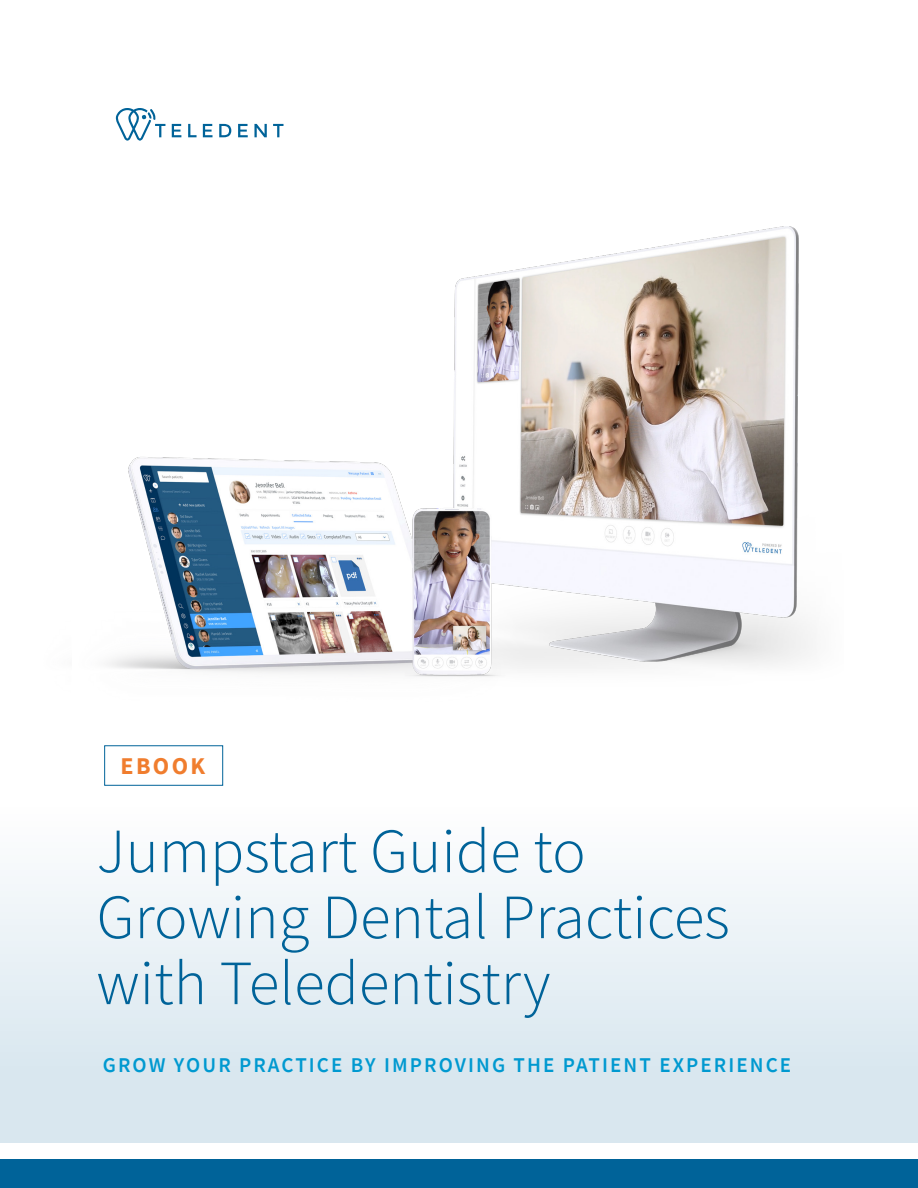
<style>
.page{position:relative;width:918px;height:1188px;background:#fff}
.page>*{position:absolute;margin:0;border:0;box-sizing:border-box;transform-origin:0 0}
.t1{font:300 63px/66px "Source Sans Pro";color:#006399}
.t2{font:700 24px "Source Sans Pro";letter-spacing:.1em;color:#f07d2e}
.t3{font:600 21px "Source Sans Pro";letter-spacing:.1em;color:#0099d0}
</style>
<div class="page">
<div style="left:0;top:665px;width:918px;height:478px;background:linear-gradient(to bottom,#fff,#d6e5ee)"></div>
<div style="left:104px;top:745px;width:119px;height:41px;border:1px solid #006399"></div>
<div style="left:0;top:1159px;width:918px;height:29px;background:#006399"></div>
<svg style="left:115px;top:108px;width:50px;height:33px"></svg>
<svg style="left:172px;top:124px;width:9px;height:13px"></svg>
<svg style="left:188px;top:124px;width:9px;height:13px"></svg>
<svg style="left:203px;top:124px;width:10px;height:13px"></svg>
<svg style="left:219px;top:124px;width:12px;height:13px"></svg>
<svg style="left:238px;top:124px;width:10px;height:13px"></svg>
<svg style="left:254px;top:124px;width:13px;height:13px"></svg>
<svg style="left:273px;top:124px;width:11px;height:13px"></svg>
<img style="left:42px;top:226px;width:801px;height:476px">
<p class="t2" style="left:120px;top:750px;width:86px">EBOOK</p>
<p class="t1" style="left:96px;top:818px;width:635px">Jumpstart Guide to<br>Growing Dental Practices with Teledentistry</p>
<p class="t3" style="left:103px;top:1051px;width:690px">GROW YOUR PRACTICE BY IMPROVING THE PATIENT EXPERIENCE</p>
</div>
